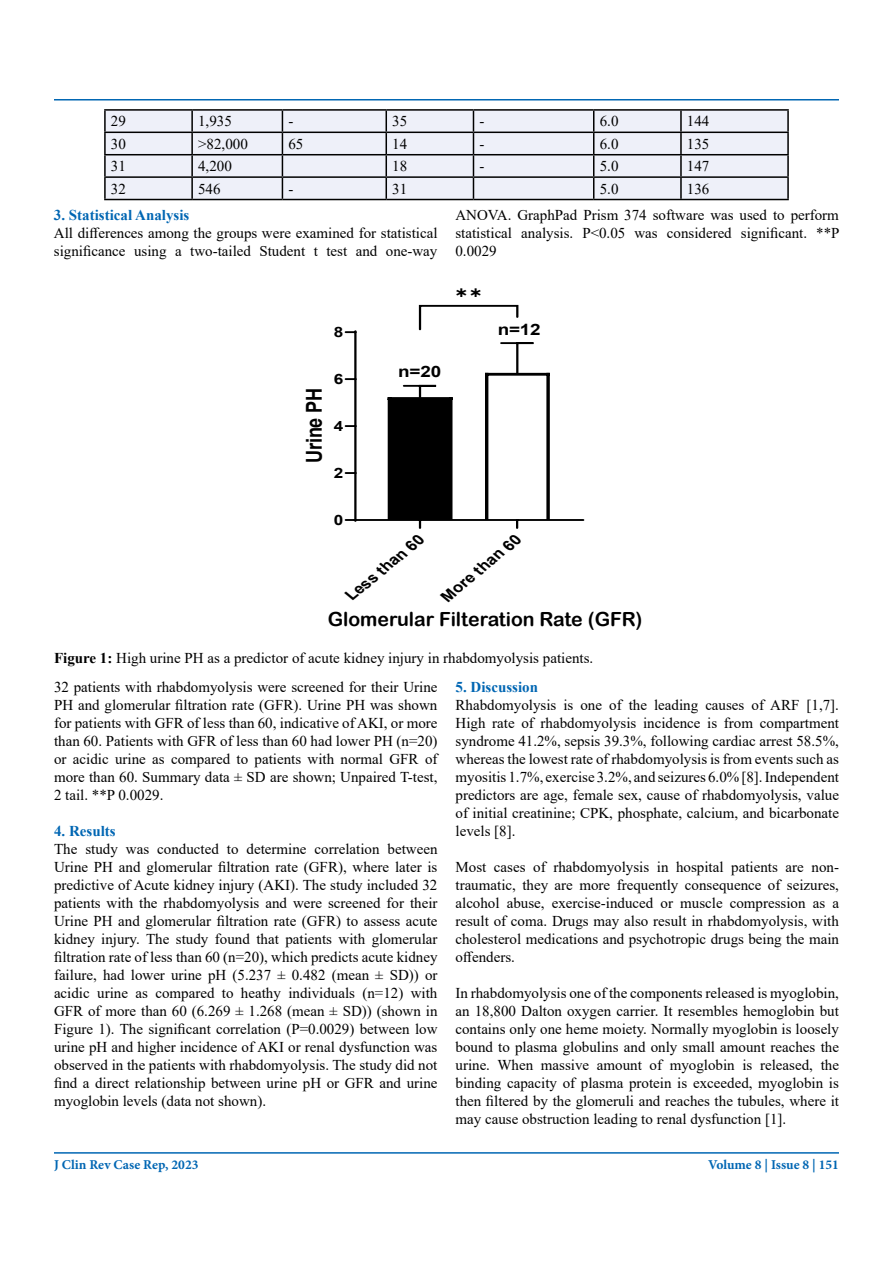
<style>
.page{position:relative;width:893px;height:1263px;background:#fff}
.page>*{position:absolute;margin:0;border:0;box-sizing:border-box;transform-origin:0 0}
.t1{font:700 21.9px "Arial";letter-spacing:-.015em;color:#000;scale:.83 1}
.t2{font:19.5px "Arial Rounded MT Bold";color:#000}
.t3{font:700 15.6px "Arial";letter-spacing:-.005em;color:#000;scale:1.21 1}
.t4{font:italic 700 15.45px "Arial";color:#000}
.t5{font:15px/18px "Times New Roman";color:#000;text-align:justify}
.t6{font:700 15px "Times New Roman";color:#0066b3}
.t7{font:700 14.25px "Arial";color:#000;scale:1.21 1}
.t8{font:700 13.5px "Minion Pro";color:#0066b3}
.s1{font-weight:700}
</style>
<div class="page">
<hr style="left:54px;top:1152px;width:785px;height:2px;background:#0066b3">
<hr style="left:54px;top:99px;width:785px;height:2px;background:#0066b3">
<div style="left:106px;top:111px;width:681px;height:88px;background:#eef0f9"></div>
<hr style="left:104px;top:109px;width:88px;height:2px;background:#000">
<hr style="left:104px;top:111px;width:2px;height:21px;background:#000">
<hr style="left:192px;top:109px;width:90px;height:2px;background:#000">
<hr style="left:191px;top:111px;width:2px;height:21px;background:#000">
<hr style="left:282px;top:109px;width:104px;height:2px;background:#000">
<hr style="left:386px;top:109px;width:87px;height:2px;background:#000">
<hr style="left:385px;top:111px;width:2px;height:21px;background:#000">
<hr style="left:473px;top:109px;width:121px;height:2px;background:#000">
<hr style="left:594px;top:109px;width:87px;height:2px;background:#000">
<hr style="left:681px;top:109px;width:108px;height:2px;background:#000">
<hr style="left:680px;top:111px;width:2px;height:21px;background:#000">
<hr style="left:787px;top:111px;width:2px;height:21px;background:#000">
<hr style="left:104px;top:132px;width:88px;height:1px;background:#000">
<hr style="left:104px;top:133px;width:2px;height:21px;background:#000">
<hr style="left:192px;top:132px;width:90px;height:1px;background:#000">
<hr style="left:191px;top:133px;width:2px;height:21px;background:#000">
<hr style="left:282px;top:132px;width:104px;height:1px;background:#000">
<hr style="left:386px;top:132px;width:87px;height:1px;background:#000">
<hr style="left:385px;top:133px;width:2px;height:21px;background:#000">
<hr style="left:473px;top:132px;width:121px;height:1px;background:#000">
<hr style="left:594px;top:132px;width:87px;height:1px;background:#000">
<hr style="left:681px;top:132px;width:108px;height:1px;background:#000">
<hr style="left:680px;top:133px;width:2px;height:21px;background:#000">
<hr style="left:787px;top:133px;width:2px;height:21px;background:#000">
<hr style="left:104px;top:154px;width:88px;height:1px;background:#000">
<hr style="left:104px;top:155px;width:2px;height:21px;background:#000">
<hr style="left:192px;top:154px;width:90px;height:1px;background:#000">
<hr style="left:191px;top:155px;width:2px;height:21px;background:#000">
<hr style="left:282px;top:154px;width:104px;height:1px;background:#000">
<hr style="left:386px;top:154px;width:87px;height:1px;background:#000">
<hr style="left:385px;top:155px;width:2px;height:21px;background:#000">
<hr style="left:473px;top:154px;width:121px;height:1px;background:#000">
<hr style="left:594px;top:154px;width:87px;height:1px;background:#000">
<hr style="left:681px;top:154px;width:108px;height:1px;background:#000">
<hr style="left:680px;top:155px;width:2px;height:21px;background:#000">
<hr style="left:787px;top:155px;width:2px;height:21px;background:#000">
<hr style="left:104px;top:176px;width:88px;height:2px;background:#000">
<hr style="left:104px;top:178px;width:2px;height:21px;background:#000">
<hr style="left:192px;top:176px;width:90px;height:2px;background:#000">
<hr style="left:191px;top:178px;width:2px;height:21px;background:#000">
<hr style="left:282px;top:176px;width:104px;height:2px;background:#000">
<svg style="left:282px;top:111px;width:1px;height:88px"></svg>
<hr style="left:386px;top:176px;width:87px;height:2px;background:#000">
<hr style="left:385px;top:178px;width:2px;height:21px;background:#000">
<hr style="left:473px;top:176px;width:121px;height:2px;background:#000">
<svg style="left:473px;top:111px;width:1px;height:88px"></svg>
<hr style="left:594px;top:176px;width:87px;height:2px;background:#000">
<svg style="left:593px;top:111px;width:1px;height:88px"></svg>
<hr style="left:681px;top:176px;width:108px;height:2px;background:#000">
<hr style="left:680px;top:178px;width:2px;height:21px;background:#000">
<hr style="left:787px;top:178px;width:2px;height:21px;background:#000">
<hr style="left:104px;top:199px;width:88px;height:1px;background:#000">
<hr style="left:192px;top:199px;width:90px;height:1px;background:#000">
<hr style="left:282px;top:199px;width:104px;height:1px;background:#000">
<hr style="left:386px;top:199px;width:87px;height:1px;background:#000">
<hr style="left:473px;top:199px;width:121px;height:1px;background:#000">
<hr style="left:594px;top:199px;width:87px;height:1px;background:#000">
<hr style="left:681px;top:199px;width:108px;height:1px;background:#000">
<hr style="left:354px;top:519px;width:229px;height:2px;background:#000">
<hr style="left:354px;top:331px;width:2px;height:190px;background:#000">
<svg style="left:346px;top:519px;width:8px;height:2px"></svg>
<svg style="left:346px;top:472px;width:8px;height:2px"></svg>
<svg style="left:346px;top:425px;width:8px;height:2px"></svg>
<svg style="left:346px;top:378px;width:8px;height:2px"></svg>
<svg style="left:346px;top:331px;width:8px;height:2px"></svg>
<svg style="left:482px;top:342px;width:71px;height:186px"></svg>
<svg style="left:384px;top:384px;width:72px;height:144px"></svg>
<svg style="left:418px;top:304px;width:101px;height:27px"></svg>
<p class="t5" style="left:111px;top:112px;width:16px">29</p>
<p class="t5" style="left:198px;top:112px;width:35px">1,935</p>
<p class="t5" style="left:288px;top:112px;width:6px">-</p>
<p class="t5" style="left:392px;top:112px;width:16px">35</p>
<p class="t5" style="left:479px;top:112px;width:6px">-</p>
<p class="t5" style="left:600px;top:112px;width:20px">6.0</p>
<p class="t5" style="left:687px;top:112px;width:24px">144</p>
<p class="t5" style="left:111px;top:134px;width:16px">30</p>
<p class="t5" style="left:198px;top:134px;width:51px">&gt;82,000</p>
<p class="t5" style="left:288px;top:134px;width:16px">65</p>
<p class="t5" style="left:392px;top:134px;width:16px">14</p>
<p class="t5" style="left:479px;top:134px;width:6px">-</p>
<p class="t5" style="left:600px;top:134px;width:20px">6.0</p>
<p class="t5" style="left:687px;top:134px;width:24px">135</p>
<p class="t5" style="left:111px;top:157px;width:16px">31</p>
<p class="t5" style="left:198px;top:157px;width:35px">4,200</p>
<p class="t5" style="left:392px;top:157px;width:16px">18</p>
<p class="t5" style="left:479px;top:157px;width:6px">-</p>
<p class="t5" style="left:600px;top:157px;width:20px">5.0</p>
<p class="t5" style="left:687px;top:157px;width:24px">147</p>
<p class="t5" style="left:111px;top:179px;width:16px">32</p>
<p class="t5" style="left:198px;top:179px;width:24px">546</p>
<p class="t5" style="left:288px;top:179px;width:6px">-</p>
<p class="t5" style="left:392px;top:179px;width:16px">31</p>
<p class="t5" style="left:600px;top:179px;width:20px">5.0</p>
<p class="t5" style="left:687px;top:179px;width:24px">136</p>
<p class="t6" style="left:54px;top:204px;width:137px">3. Statistical Analysis</p>
<p class="t5" style="left:54px;top:224px;width:385px">All differences among the groups were examined for statistical significance using a two-tailed Student t test and one-way</p>
<p class="t5" style="left:455px;top:206px;width:386px">ANOVA. GraphPad Prism 374 software was used to perform statistical analysis. P&lt;0.05 was considered significant. **P 0.0029</p>
<p class="t7" style="left:334px;top:322px;width:9px">8</p>
<h1 class="t1" style="left:299px;top:463px;width:92px;rotate:-90deg">Urine PH</h1>
<p class="t7" style="left:334px;top:369px;width:9px">6</p>
<p class="t7" style="left:334px;top:416px;width:9px">4</p>
<p class="t7" style="left:334px;top:463px;width:9px">2</p>
<p class="t3" style="left:398px;top:360px;width:37px">n=20</p>
<p class="t3" style="left:498px;top:319px;width:37px">n=12</p>
<p class="t7" style="left:334px;top:510px;width:9px">0</p>
<p class="t4" style="left:342px;top:589px;width:97px;rotate:-40deg">Less than 60</p>
<p class="t4" style="left:437px;top:590px;width:99px;rotate:-40deg">More than 60</p>
<h2 class="t2" style="left:328px;top:607px;width:316px">Glomerular Filteration Rate (GFR)</h2>
<p class="t3" style="left:328px;top:607px;width:234px">Glomerilar filteration rate (GFR)</p>
<p class="t5" style="left:54px;top:642px;width:541px;line-height:29.7px"><span class="s1">Figure 1:</span> High urine PH as a predictor of acute kidney injury in rhabdomyolysis patients.<br>32 patients with rhabdomyolysis were screened for their Urine</p>
<p class="t5" style="left:54px;top:696px;width:385px">PH and glomerular filtration rate (GFR). Urine PH was shown for patients with GFR of less than 60, indicative of AKI, or more than 60. Patients with GFR of less than 60 had lower PH (n=20) or acidic urine as compared to patients with normal GFR of more than 60. Summary data ± SD are shown; Unpaired T-test, 2 tail. **P 0.0029.</p>
<p class="t6" style="left:54px;top:820px;width:63px">4. Results</p>
<p class="t5" style="left:54px;top:840px;width:385px">The study was conducted to determine correlation between Urine PH and glomerular filtration rate (GFR), where later is predictive of Acute kidney injury (AKI). The study included 32 patients with the rhabdomyolysis and were screened for their Urine PH and glomerular filtration rate (GFR) to assess acute kidney injury. The study found that patients with glomerular filtration rate of less than 60 (n=20), which predicts acute kidney failure, had lower urine pH (5.237 ± 0.482 (mean ± SD)) or acidic urine as compared to heathy individuals (n=12) with GFR of more than 60 (6.269 ± 1.268 (mean ± SD)) (shown in Figure 1). The significant correlation (P=0.0029) between low urine pH and higher incidence of AKI or renal dysfunction was observed in the patients with rhabdomyolysis. The study did not find a direct relationship between urine pH or GFR and urine myoglobin levels (data not shown).</p>
<p class="t6" style="left:455px;top:676px;width:84px">5. Discussion</p>
<p class="t5" style="left:455px;top:695px;width:385px">Rhabdomyolysis is one of the leading causes of ARF [1,7].<br>High rate of rhabdomyolysis incidence is from compartment syndrome 41.2%, sepsis 39.3%, following cardiac arrest 58.5%, whereas the lowest rate of rhabdomyolysis is from events such as myositis 1.7%, exercise 3.2%, and seizures 6.0% [8]. Independent predictors are age, female sex, cause of rhabdomyolysis, value of initial creatinine; CPK, phosphate, calcium, and bicarbonate levels [8].</p>
<p class="t5" style="left:455px;top:857px;width:385px">Most cases of rhabdomyolysis in hospital patients are non&shy;traumatic, they are more frequently consequence of seizures, alcohol abuse, exercise-induced or muscle compression as a result of coma. Drugs may also result in rhabdomyolysis, with cholesterol medications and psychotropic drugs being the main offenders.</p>
<p class="t5" style="left:455px;top:983px;width:385px">In rhabdomyolysis one of the components released is myoglobin, an 18,800 Dalton oxygen carrier. It resembles hemoglobin but contains only one heme moiety. Normally myoglobin is loosely bound to plasma globulins and only small amount reaches the urine. When massive amount of myoglobin is released, the binding capacity of plasma protein is exceeded, myoglobin is then filtered by the glomeruli and reaches the tubules, where it may cause obstruction leading to renal dysfunction [1].</p>
<p class="t8" style="left:54px;top:1155px;width:146px">J Clin Rev Case Rep, 2023</p>
<p class="t8" style="left:708px;top:1155px;width:133px">Volume 8 | Issue 8 | 151</p>
</div>
